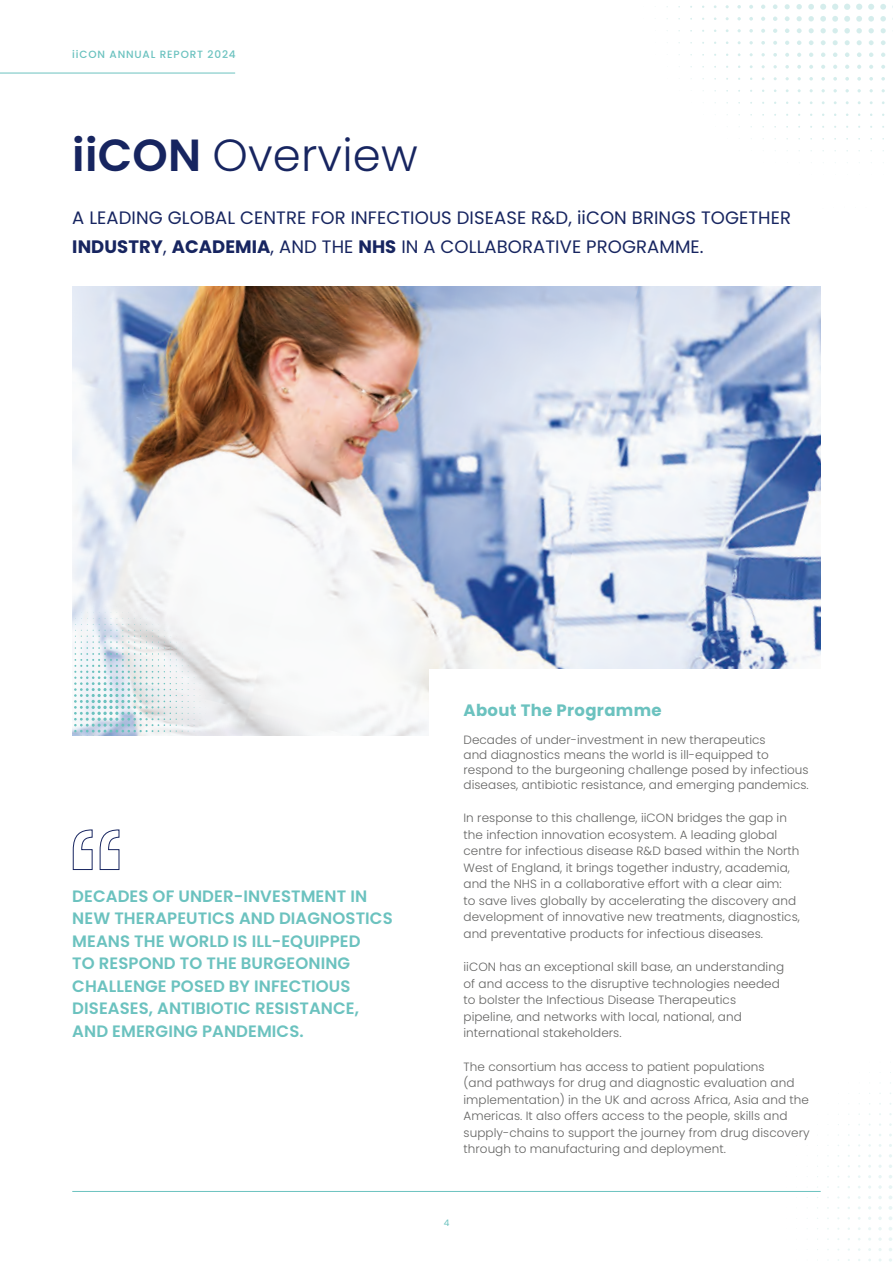
<style>
.page{position:relative;width:893px;height:1263px;background:#fff}
.page>*{position:absolute;margin:0;border:0;box-sizing:border-box;transform-origin:0 0}
.t1{font:300 45px "Poppins";letter-spacing:.005em;color:#172560}
.t2{font:18px/28.5px "Poppins";letter-spacing:.005em;color:#172560}
.t3{font:600 16.5px/22.5px "Poppins";letter-spacing:.005em;color:#6bc2bf}
.t4{font:700 16.5px "Poppins";letter-spacing:.02em;color:#6bc2bf}
.t5{font:300 12px/16.5px "Poppins";letter-spacing:.005em;color:#646463}
.t6{font:500 10.5px "Poppins";letter-spacing:.08em;color:#6bc2bf}
.t7{font:9px "Poppins";color:#6bc2bf}
.s1{font-weight:600}
.s2{font-weight:700}
</style>
<div class="page">
<svg style="left:878px;top:1185px;width:4px;height:4px"></svg>
<svg style="left:878px;top:1206px;width:4px;height:4px"></svg>
<svg style="left:889px;top:1206px;width:3px;height:4px"></svg>
<hr style="left:0;top:73px;width:235px;height:1px;background:#6bc2bf">
<hr style="left:72px;top:1191px;width:749px;height:1px;background:#6bc2bf">
<img style="left:72px;top:287px;width:749px;height:448px">
<div style="left:429px;top:670px;width:464px;height:106px;background:#fff"></div>
<svg style="left:737px;top:5px;width:4px;height:4px"></svg>
<svg style="left:749px;top:5px;width:4px;height:4px"></svg>
<svg style="left:761px;top:5px;width:4px;height:4px"></svg>
<svg style="left:773px;top:4px;width:4px;height:5px"></svg>
<svg style="left:785px;top:4px;width:5px;height:5px"></svg>
<svg style="left:796px;top:4px;width:6px;height:5px"></svg>
<svg style="left:808px;top:4px;width:6px;height:6px"></svg>
<svg style="left:820px;top:4px;width:6px;height:6px"></svg>
<svg style="left:832px;top:4px;width:6px;height:6px"></svg>
<svg style="left:844px;top:4px;width:6px;height:6px"></svg>
<svg style="left:856px;top:4px;width:6px;height:6px"></svg>
<svg style="left:868px;top:4px;width:6px;height:6px"></svg>
<svg style="left:880px;top:4px;width:6px;height:6px"></svg>
<svg style="left:749px;top:17px;width:4px;height:4px"></svg>
<svg style="left:761px;top:17px;width:4px;height:4px"></svg>
<svg style="left:773px;top:17px;width:4px;height:4px"></svg>
<svg style="left:785px;top:16px;width:5px;height:5px"></svg>
<svg style="left:797px;top:16px;width:5px;height:5px"></svg>
<svg style="left:808px;top:16px;width:6px;height:5px"></svg>
<svg style="left:820px;top:16px;width:6px;height:6px"></svg>
<svg style="left:832px;top:16px;width:6px;height:6px"></svg>
<svg style="left:844px;top:16px;width:6px;height:6px"></svg>
<svg style="left:856px;top:16px;width:6px;height:6px"></svg>
<svg style="left:868px;top:16px;width:6px;height:6px"></svg>
<svg style="left:880px;top:16px;width:6px;height:5px"></svg>
<svg style="left:749px;top:29px;width:4px;height:4px"></svg>
<svg style="left:761px;top:29px;width:4px;height:4px"></svg>
<svg style="left:773px;top:29px;width:4px;height:4px"></svg>
<svg style="left:785px;top:29px;width:4px;height:4px"></svg>
<svg style="left:797px;top:28px;width:5px;height:5px"></svg>
<svg style="left:809px;top:28px;width:5px;height:5px"></svg>
<svg style="left:820px;top:28px;width:6px;height:5px"></svg>
<svg style="left:832px;top:28px;width:6px;height:5px"></svg>
<svg style="left:844px;top:28px;width:6px;height:5px"></svg>
<svg style="left:856px;top:28px;width:6px;height:5px"></svg>
<svg style="left:868px;top:28px;width:6px;height:5px"></svg>
<svg style="left:881px;top:28px;width:5px;height:5px"></svg>
<svg style="left:761px;top:41px;width:4px;height:4px"></svg>
<svg style="left:773px;top:41px;width:4px;height:4px"></svg>
<svg style="left:785px;top:41px;width:4px;height:4px"></svg>
<svg style="left:797px;top:41px;width:4px;height:4px"></svg>
<svg style="left:809px;top:40px;width:4px;height:5px"></svg>
<svg style="left:821px;top:40px;width:5px;height:5px"></svg>
<svg style="left:833px;top:40px;width:5px;height:5px"></svg>
<svg style="left:845px;top:40px;width:5px;height:5px"></svg>
<svg style="left:857px;top:40px;width:5px;height:5px"></svg>
<svg style="left:869px;top:40px;width:5px;height:5px"></svg>
<svg style="left:881px;top:40px;width:4px;height:5px"></svg>
<svg style="left:773px;top:53px;width:4px;height:4px"></svg>
<svg style="left:785px;top:53px;width:4px;height:4px"></svg>
<svg style="left:797px;top:53px;width:4px;height:4px"></svg>
<svg style="left:809px;top:53px;width:4px;height:4px"></svg>
<svg style="left:821px;top:53px;width:4px;height:4px"></svg>
<svg style="left:833px;top:53px;width:4px;height:4px"></svg>
<svg style="left:845px;top:52px;width:4px;height:5px"></svg>
<svg style="left:857px;top:52px;width:4px;height:5px"></svg>
<svg style="left:869px;top:53px;width:4px;height:4px"></svg>
<svg style="left:881px;top:53px;width:4px;height:4px"></svg>
<svg style="left:785px;top:65px;width:4px;height:4px"></svg>
<svg style="left:797px;top:65px;width:4px;height:4px"></svg>
<svg style="left:809px;top:65px;width:4px;height:4px"></svg>
<svg style="left:821px;top:65px;width:4px;height:4px"></svg>
<svg style="left:833px;top:65px;width:4px;height:4px"></svg>
<svg style="left:845px;top:65px;width:4px;height:4px"></svg>
<svg style="left:857px;top:65px;width:4px;height:4px"></svg>
<svg style="left:869px;top:65px;width:4px;height:4px"></svg>
<svg style="left:881px;top:65px;width:4px;height:4px"></svg>
<svg style="left:809px;top:77px;width:4px;height:4px"></svg>
<svg style="left:821px;top:77px;width:4px;height:4px"></svg>
<svg style="left:833px;top:77px;width:4px;height:4px"></svg>
<svg style="left:845px;top:77px;width:4px;height:4px"></svg>
<svg style="left:857px;top:77px;width:4px;height:4px"></svg>
<svg style="left:869px;top:77px;width:4px;height:4px"></svg>
<svg style="left:881px;top:77px;width:4px;height:4px"></svg>
<svg style="left:74px;top:600px;width:139px;height:132px"></svg>
<svg style="left:72px;top:829px;width:48px;height:41px"></svg>
<p class="t6" style="left:72px;top:48px;width:165px">iiCON ANNUAL REPORT 2024</p>
<h1 class="t1" style="left:72px;top:129px;width:347px"><span class="s1">iiCON</span> Overview</h1>
<h2 class="t2" style="left:72px;top:204px;width:720px">A LEADING GLOBAL CENTRE FOR INFECTIOUS DISEASE R&amp;D, iiCON BRINGS TOGETHER<br><span class="s2">INDUSTRY</span>, <span class="s2">ACADEMIA</span>, AND THE <span class="s2">NHS</span> IN A COLLABORATIVE PROGRAMME.</h2>
<h3 class="t3" style="left:72px;top:884px;width:322px">DECADES OF UNDER-INVESTMENT IN<br>NEW THERAPEUTICS AND DIAGNOSTICS<br>MEANS THE WORLD IS ILL-EQUIPPED<br>TO RESPOND TO THE BURGEONING<br>CHALLENGE POSED BY INFECTIOUS<br>DISEASES, ANTIBIOTIC RESISTANCE,<br>AND EMERGING PANDEMICS.</h3>
<h3 class="t4" style="left:463px;top:701px;width:200px">About The Programme</h3>
<p class="t5" style="left:463px;top:732px;width:347px;line-height:15px">Decades of under-investment in new therapeutics<br>and diagnostics means the world is ill-equipped to respond to the burgeoning challenge posed by infectious diseases, antibiotic resistance, and emerging pandemics.</p>
<p class="t5" style="left:463px;top:810px;width:338px">In response to this challenge, iiCON bridges the gap in the infection innovation ecosystem. A leading global centre for infectious disease R&amp;D based within the North West of England, it brings together industry, academia, and the NHS in a collaborative effort with a clear aim:<br>to save lives globally by accelerating the discovery and development of innovative new treatments, diagnostics, and preventative products for infectious diseases.</p>
<p class="t5" style="left:463px;top:959px;width:322px">iiCON has an exceptional skill base, an understanding of and access to the disruptive technologies needed to bolster the Infectious Disease Therapeutics pipeline, and networks with local, national, and international stakeholders.</p>
<p class="t5" style="left:463px;top:1058px;width:348px">The consortium has access to patient populations<br>(and pathways for drug and diagnostic evaluation and implementation) in the UK and across Africa, Asia and the Americas. It also offers access to the people, skills and supply-chains to support the journey from drug discovery through to manufacturing and deployment.</p>
<p class="t7" style="left:444px;top:1217px;width:7px">4</p>
</div>
